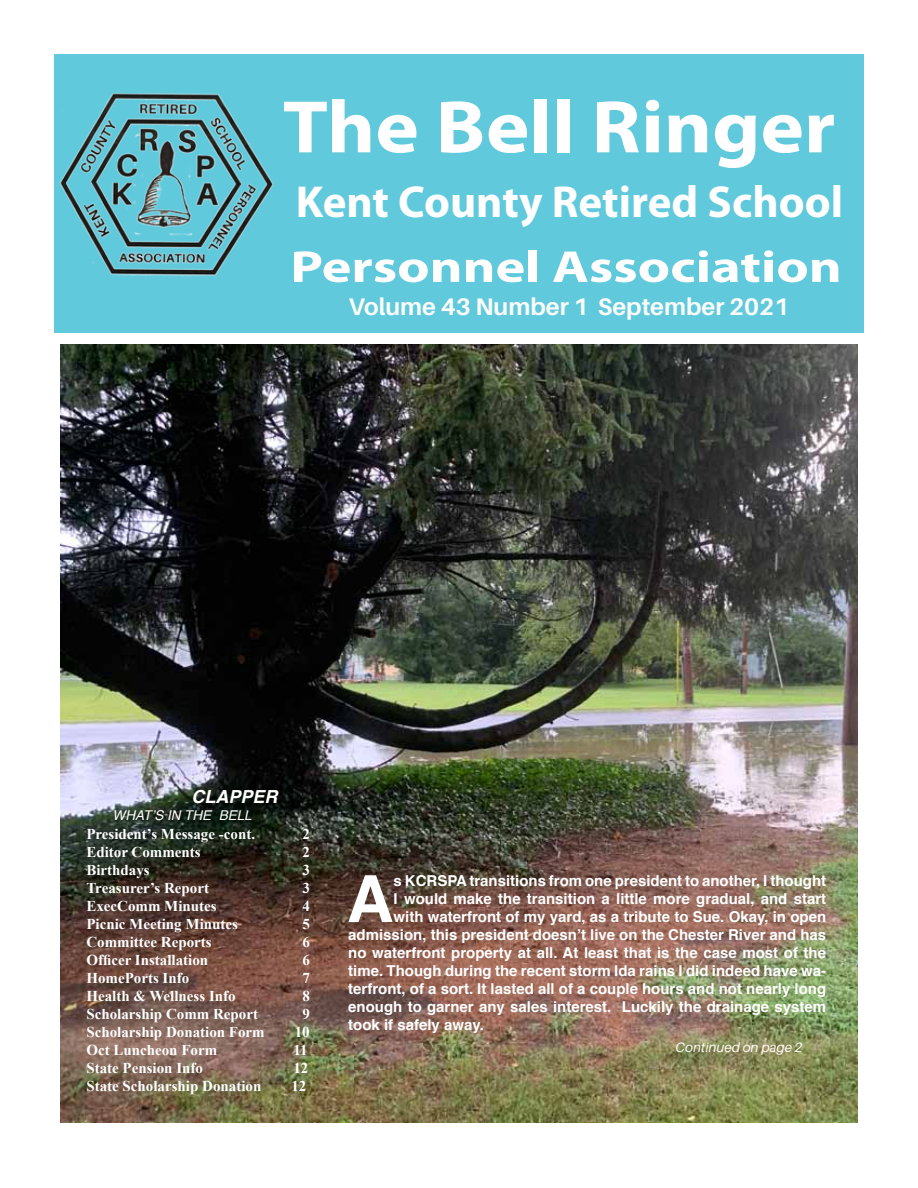
<style>
.page{position:relative;width:918px;height:1188px;background:#fff}
.page>*{position:absolute;margin:0;border:0;box-sizing:border-box;transform-origin:0 0}
.t1{font:700 75px "Myriad Pro";color:#fff;scale:1.1 1}
.t2{font:700 64.95px "Helvetica";color:#fff}
.t3{font:700 45px/64.8px "Myriad Pro";color:#fff}
.t4{font:700 24px "Aileron";color:#fbfdfb}
.t5{font:italic 700 18px "Helvetica";color:#fffffb}
.t6{font:700 15px "Helvetica";color:#fff}
.t7{font:700 15px "Times New Roman";color:#fff}
.t8{font:italic 13.5px "Aileron";color:#fffef4}
.t9{font:italic 13.5px "Helvetica";color:#fffffb}
</style>
<div class="page">
<img style="left:60px;top:345px;width:798px;height:777px">
<div style="left:54px;top:54px;width:810px;height:279px;background:#61c9dc"></div>
<img style="left:59px;top:92px;width:215px;height:185px">
<h1 class="t1" style="left:283px;top:78px;width:504px">The Bell Ringer</h1>
<h3 class="t3" style="left:290px;top:168px;width:554px">Kent County Retired School<br>Personnel Association</h3>
<h3 class="t4" style="left:349px;top:294px;width:442px">Volume 43 Number 1 September 2021</h3>
<p class="t5" style="left:191px;top:782px;width:88px">CLAPPER</p>
<p class="t9" style="left:113px;top:804px;width:141px">WHAT’S IN THE BELL</p>
<p class="t7" style="left:86px;top:824px;width:170px">President’s Message -cont.</p>
<p class="t7" style="left:302px;top:824px;width:9px">2</p>
<p class="t7" style="left:86px;top:842px;width:116px">Editor Comments</p>
<p class="t7" style="left:302px;top:842px;width:9px">2</p>
<p class="t7" style="left:86px;top:860px;width:65px">Birthdays</p>
<p class="t7" style="left:302px;top:860px;width:9px">3</p>
<p class="t7" style="left:86px;top:878px;width:124px">Treasurer’s Report</p>
<p class="t7" style="left:302px;top:878px;width:9px">3</p>
<p class="t7" style="left:86px;top:896px;width:132px">ExecComm Minutes</p>
<p class="t7" style="left:302px;top:896px;width:9px">4</p>
<p class="t7" style="left:86px;top:914px;width:153px">Picnic Meeting Minutes</p>
<p class="t7" style="left:302px;top:914px;width:9px">5</p>
<p class="t7" style="left:86px;top:932px;width:127px">Committee Reports</p>
<p class="t7" style="left:302px;top:932px;width:9px">6</p>
<p class="t7" style="left:86px;top:950px;width:123px">Officer Installation</p>
<p class="t7" style="left:302px;top:950px;width:9px">6</p>
<p class="t7" style="left:86px;top:968px;width:104px">HomePorts Info</p>
<p class="t7" style="left:302px;top:968px;width:9px">7</p>
<p class="t7" style="left:86px;top:986px;width:151px">Health &amp; Wellness Info</p>
<p class="t7" style="left:302px;top:986px;width:9px">8</p>
<p class="t7" style="left:86px;top:1004px;width:173px">Scholarship Comm Report</p>
<p class="t7" style="left:302px;top:1004px;width:9px">9</p>
<p class="t7" style="left:86px;top:1022px;width:180px">Scholarship Donation Form</p>
<p class="t7" style="left:295px;top:1022px;width:16px">10</p>
<p class="t7" style="left:86px;top:1040px;width:132px">Oct Luncheon Form</p>
<p class="t7" style="left:293px;top:1040px;width:16px">11</p>
<p class="t7" style="left:86px;top:1058px;width:118px">State Pension Info</p>
<p class="t7" style="left:293px;top:1058px;width:16px">12</p>
<p class="t7" style="left:86px;top:1076px;width:177px">State Scholarship Donation</p>
<p class="t7" style="left:291px;top:1076px;width:16px">12</p>
<h2 class="t2" style="left:347px;top:847px;width:48px">A</h2>
<p class="t6" style="left:394px;top:869px;width:434px">s KCRSPA transitions from one president to another, I thought</p>
<p class="t6" style="left:394px;top:887px;width:434px">I would make the transition a little more gradual, and start</p>
<p class="t6" style="left:394px;top:905px;width:434px">with waterfront of my yard, as a tribute to Sue. Okay, in open</p>
<p class="t6" style="left:348px;top:923px;width:479px">admission, this president doesn’t live on the Chester River and has</p>
<p class="t6" style="left:348px;top:941px;width:479px">no waterfront property at all. At least that is the case most of the</p>
<p class="t6" style="left:348px;top:959px;width:479px">time. Though during the recent storm Ida rains I did indeed have wa-</p>
<p class="t6" style="left:348px;top:977px;width:479px">terfront, of a sort. It lasted all of a couple hours and not nearly long</p>
<p class="t6" style="left:348px;top:995px;width:479px">enough to garner any sales interest. Luckily the drainage system</p>
<p class="t6" style="left:348px;top:1013px;width:137px">took if safely away.</p>
<p class="t8" style="left:676px;top:1040px;width:128px">Continued on page 2</p>
</div>
